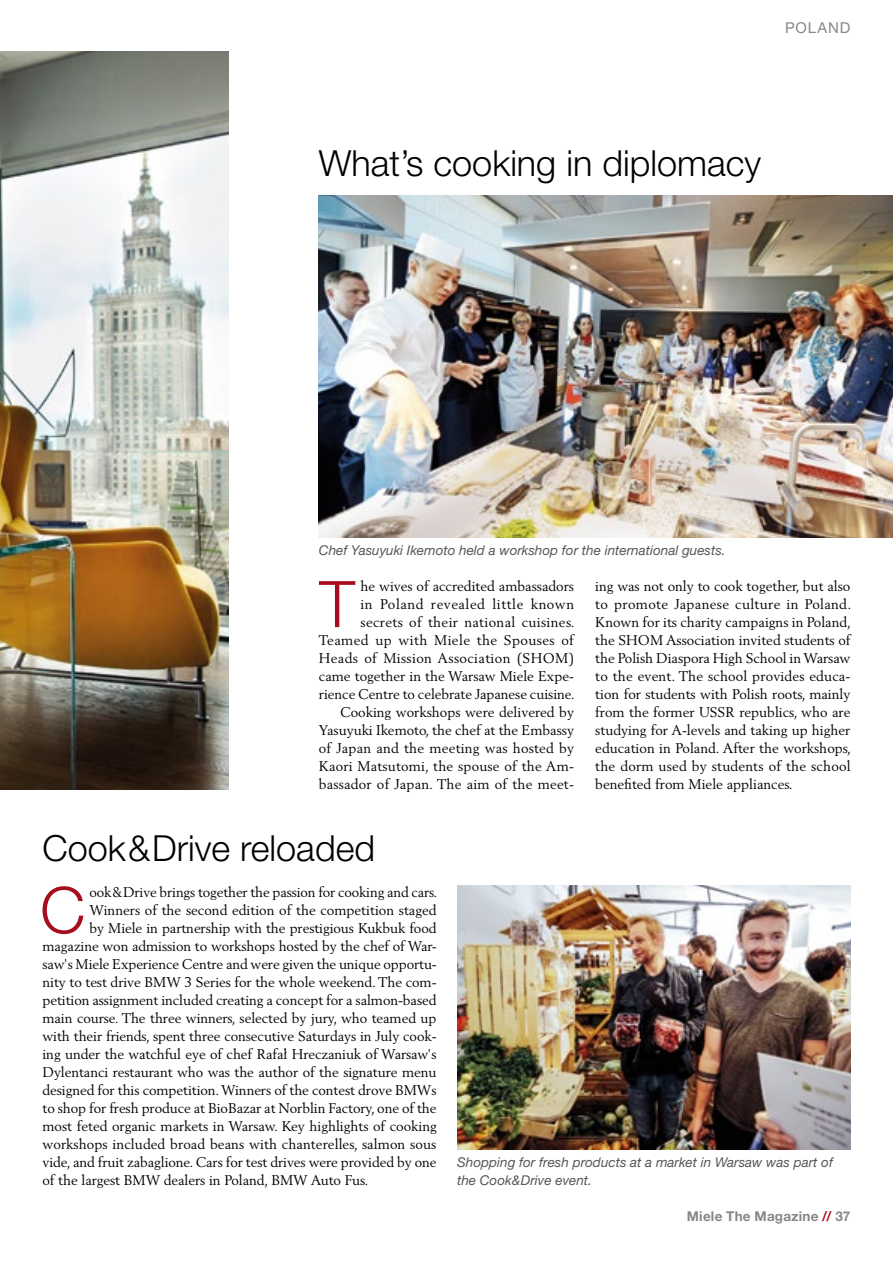
<style>
.page{position:relative;width:893px;height:1263px;background:#fff}
.page>*{position:absolute;margin:0;border:0;box-sizing:border-box;transform-origin:0 0}
.t1{font:300 64.35px "Helvetica Neue LT";color:#a60d1f}
.t2{font:300 36px "Helvetica Neue LT";color:#000}
.t3{font:15px "Helvetica Neue LT";letter-spacing:.055em;color:#878787}
.t4{font:13.95px/18px "Berling";letter-spacing:-.005em;color:#000;text-align:right}
.t5{font:italic 13.5px/18px "Helvetica Neue LT";color:#575756}
.t6{font:700 13.5px "Helvetica Neue LT";letter-spacing:.02em;color:#878787}
.s1{color:#a60d1f}
</style>
<div class="page">
<img style="left:0;top:51px;width:229px;height:738px">
<img style="left:319px;top:195px;width:574px;height:342px">
<img style="left:457px;top:886px;width:393px;height:263px">
<p class="t3" style="left:785px;top:19px;width:67px">POLAND</p>
<h2 class="t2" style="left:319px;top:142px;width:444px">What’s cooking in diplomacy</h2>
<p class="t5" style="left:319px;top:541px;width:408px">Chef Yasuyuki Ikemoto held a workshop for the international guests.</p>
<p class="t4" style="left:319px;top:577px;width:257px">he wives of accredited ambassadors<br>in Poland revealed little known secrets of their national cuisines.<br>Teamed up with Miele the Spouses of Heads of Mission Association (SHOM) came together in the Warsaw Miele Expe&shy;rience Centre to celebrate Japanese cuisine.<br>Cooking workshops were delivered by Yasuyuki Ikemoto, the chef at the Embassy of Japan and the meeting was hosted by Kaori Matsutomi, the spouse of the Am&shy;bassador of Japan. The aim of the meet-</p>
<p class="t4" style="left:595px;top:577px;width:257px;text-align:justify">ing was not only to cook together, but also to promote Japanese culture in Poland.<br>Known for its charity campaigns in Poland, the SHOM Association invited students of the Polish Diaspora High School in Warsaw to the event. The school provides educa&shy;tion for students with Polish roots, mainly from the former USSR republics, who are studying for A-levels and taking up higher education in Poland. After the workshops, the dorm used by students of the school benefited from Miele appliances.</p>
<h1 class="t1" style="left:319px;top:565px;width:37px">T</h1>
<h2 class="t2" style="left:43px;top:826px;width:334px">Cook&amp;Drive reloaded</h2>
<h1 class="t1" style="left:40px;top:871px;width:47px">C</h1>
<p class="t4" style="left:90px;top:883px;width:349px">ook&amp;Drive brings together the passion for cooking and cars.</p>
<p class="t4" style="left:90px;top:901px;width:349px">Winners of the second edition of the competition staged</p>
<p class="t4" style="left:90px;top:919px;width:348px">by Miele in partnership with the prestigious Kukbuk food</p>
<p class="t4" style="left:43px;top:937px;width:396px">magazine won admission to workshops hosted by the chef of War-</p>
<p class="t4" style="left:43px;top:955px;width:396px">saw's Miele Experience Centre and were given the unique opportu-</p>
<p class="t4" style="left:43px;top:973px;width:396px">nity to test drive BMW 3 Series for the whole weekend. The com-</p>
<p class="t4" style="left:43px;top:991px;width:395px">petition assignment included creating a concept for a salmon-based</p>
<p class="t4" style="left:43px;top:1009px;width:395px">main course. The three winners, selected by jury, who teamed up</p>
<p class="t4" style="left:43px;top:1027px;width:396px">with their friends, spent three consecutive Saturdays in July cook-</p>
<p class="t4" style="left:43px;top:1045px;width:396px">ing under the watchful eye of chef Rafał Hreczaniuk of Warsaw's</p>
<p class="t4" style="left:43px;top:1063px;width:395px">Dylentanci restaurant who was the author of the signature menu</p>
<p class="t4" style="left:43px;top:1081px;width:395px">designed for this competition. Winners of the contest drove BMWs</p>
<p class="t4" style="left:43px;top:1099px;width:396px">to shop for fresh produce at BioBazar at Norblin Factory, one of the</p>
<p class="t4" style="left:43px;top:1117px;width:396px">most feted organic markets in Warsaw. Key highlights of cooking</p>
<p class="t4" style="left:43px;top:1135px;width:395px">workshops included broad beans with chanterelles, salmon sous</p>
<p class="t4" style="left:43px;top:1153px;width:396px">vide, and fruit zabaglione. Cars for test drives were provided by one</p>
<p class="t4" style="left:43px;top:1171px;width:327px">of the largest BMW dealers in Poland, BMW Auto Fus.</p>
<p class="t5" style="left:457px;top:1153px;width:377px">Shopping for fresh products at a market in Warsaw was part of the Cook&amp;Drive event.</p>
<p class="t6" style="left:687px;top:1208px;width:165px">Miele The Magazine <span class="s1">//</span> 37</p>
</div>
